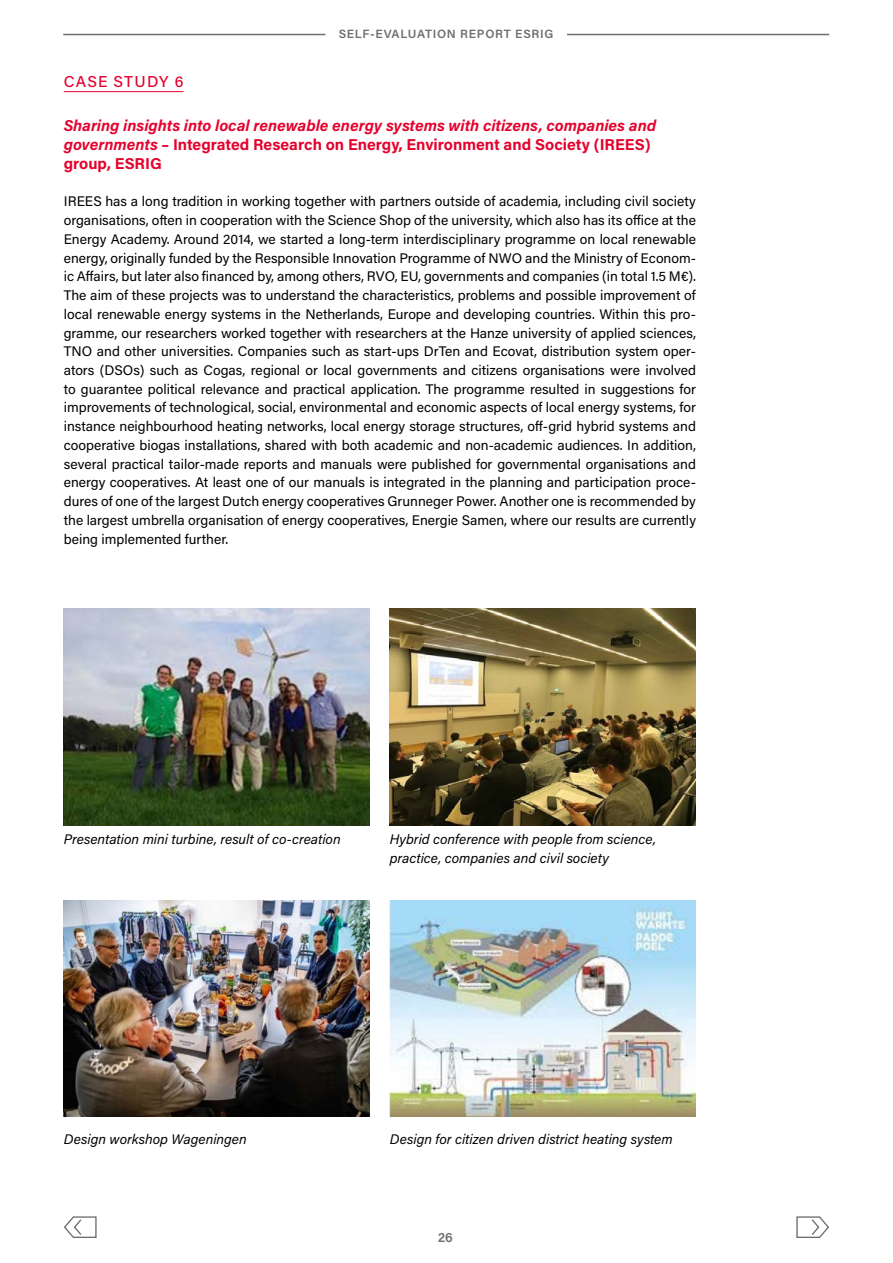
<style>
.page{position:relative;width:893px;height:1263px;background:#fff}
.page>*{position:absolute;margin:0;border:0;box-sizing:border-box;transform-origin:0 0}
.t1{font:italic 700 15.75px/18.8px "Acumin Pro";color:#e4032e}
.t2{font:500 15.75px "Acumin Pro";letter-spacing:.065em;color:#e4032e}
.t3{font:13.8px/18.8px "Acumin Pro";color:#000;text-align:justify}
.t4{font:italic 13.8px/18.8px "Acumin Pro";color:#000}
.t5{font:600 13.5px "Acumin Pro";color:#706f6f}
.t6{font:600 12px "Acumin Pro";letter-spacing:.06em;color:#706f6f}
.s1{font-style:normal}
</style>
<div class="page">
<hr style="left:63px;top:34px;width:262px;height:1px;background:#706f6f">
<hr style="left:567px;top:34px;width:262px;height:1px;background:#706f6f">
<svg style="left:64px;top:1216px;width:33px;height:22px"></svg>
<svg style="left:796px;top:1216px;width:33px;height:22px"></svg>
<hr style="left:64px;top:91px;width:119px;height:1px;background:#e4032e">
<img style="left:64px;top:609px;width:306px;height:216px">
<img style="left:390px;top:609px;width:306px;height:216px">
<img style="left:64px;top:900px;width:306px;height:216px">
<img style="left:390px;top:900px;width:306px;height:216px">
<p class="t6" style="left:339px;top:25px;width:216px">SELF-EVALUATION REPORT ESRIG</p>
<p class="t2" style="left:64px;top:71px;width:121px">CASE STUDY 6</p>
<p class="t1" style="left:64px;top:116px;width:594px">Sharing insights into local renewable energy systems with citizens, companies and governments <span class="s1">– Integrated Research on Energy, Environment and Society (IREES) group, ESRIG</span></p>
<p class="t3" style="left:64px;top:191px;width:634px">IREES has a long tradition in working together with partners outside of academia, including civil society organisations, often in cooperation with the Science Shop of the university, which also has its office at the Energy Academy. Around 2014, we started a long-term interdisciplinary programme on local renewable energy, originally funded by the Responsible Innovation Programme of NWO and the Ministry of Econom&shy;ic Affairs, but later also financed by, among others, RVO, EU, governments and companies (in total 1.5 M€).<br>The aim of these projects was to understand the characteristics, problems and possible improvement of local renewable energy systems in the Netherlands, Europe and developing countries. Within this pro&shy;gramme, our researchers worked together with researchers at the Hanze university of applied sciences, TNO and other universities. Companies such as start-ups DrTen and Ecovat, distribution system oper&shy;ators (DSOs) such as Cogas, regional or local governments and citizens organisations were involved to guarantee political relevance and practical application. The programme resulted in suggestions for improvements of technological, social, environmental and economic aspects of local energy systems, for instance neighbourhood heating networks, local energy storage structures, off-grid hybrid systems and cooperative biogas installations, shared with both academic and non-academic audiences. In addition, several practical tailor-made reports and manuals were published for governmental organisations and energy cooperatives. At least one of our manuals is integrated in the planning and participation proce&shy;dures of one of the largest Dutch energy cooperatives Grunneger Power. Another one is recommended by the largest umbrella organisation of energy cooperatives, Energie Samen, where our results are currently being implemented further.</p>
<p class="t4" style="left:64px;top:829px;width:278px">Presentation mini turbine, result of co-creation</p>
<p class="t4" style="left:390px;top:829px;width:268px">Hybrid conference with people from science, practice, companies and civil society</p>
<p class="t4" style="left:64px;top:1129px;width:185px">Design workshop Wageningen</p>
<p class="t4" style="left:390px;top:1129px;width:284px">Design for citizen driven district heating system</p>
<p class="t5" style="left:438px;top:1228px;width:17px">26</p>
</div>
